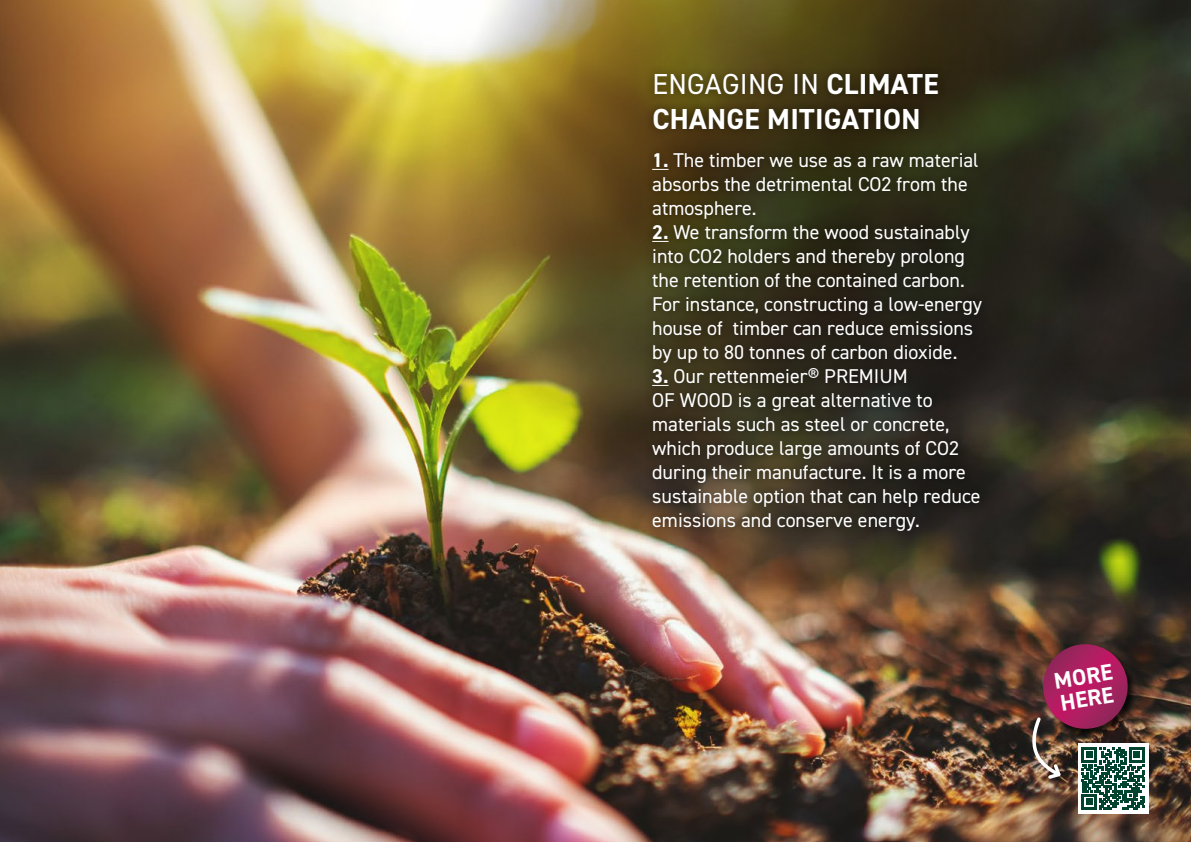
<style>
.page{position:relative;width:1191px;height:842px;background:#fff}
.page>*{position:absolute;margin:0;border:0;box-sizing:border-box;transform-origin:0 0}
.t1{font:700 29px/34.8px "DIN2014";letter-spacing:.01em;color:#fff}
.t2{font:700 22.8px/22.8px "DIN2014";color:#fff}
.t3{font:20px/24px "DIN2014";color:#fff}
.s1{font-weight:400}
.s2{font-weight:700}
</style>
<div class="page">
<img style="left:0;top:0;width:1191px;height:842px">
<img style="left:361px;top:0;width:830px;height:652px">
<div style="left:644px;top:65px;width:345px;height:475px;background:#000;opacity:.5"></div>
<svg style="left:652px;top:169px;width:16px;height:1px"></svg>
<svg style="left:652px;top:241px;width:16px;height:1px"></svg>
<svg style="left:652px;top:385px;width:16px;height:1px"></svg>
<svg style="left:1077px;top:743px;width:71px;height:71px"></svg>
<svg style="left:1026px;top:644px;width:118px;height:165px;background:#724851"></svg>
<p class="t1" style="left:652px;top:67px;width:288px"><span class="s1">ENGAGING IN</span> CLIMATE<br>CHANGE MITIGATION</p>
<p class="t3" style="left:652px;top:148px;width:328px"><span class="s2">1.</span> The timber we use as a raw material absorbs the detrimental CO2 from the atmosphere.</p>
<p class="t3" style="left:652px;top:220px;width:331px"><span class="s2">2.</span> We transform the wood sustainably into CO2 holders and thereby prolong the retention of the contained carbon.<br>For instance, constructing a low-energy house of timber can reduce emissions by up to 80 tonnes of carbon dioxide.</p>
<p class="t3" style="left:652px;top:364px;width:330px"><span class="s2">3.</span> Our rettenmeier® PREMIUM<br>OF WOOD is a great alternative to materials such as steel or concrete, which produce large amounts of CO2 during their manufacture. It is a more sustainable option that can help reduce emissions and conserve energy.</p>
<p class="t2" style="left:1052px;top:669px;width:60px;rotate:-9deg">MORE<br>HERE</p>
</div>
